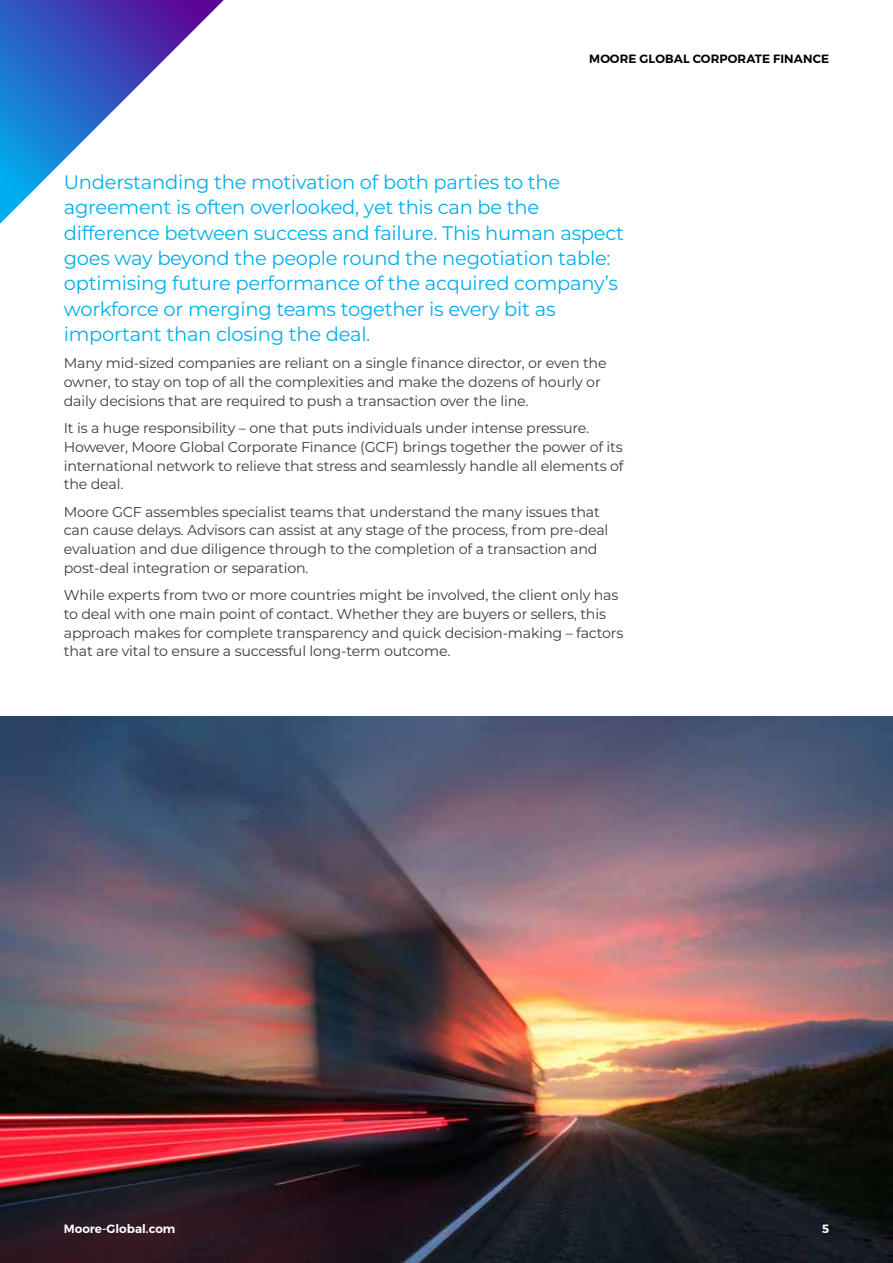
<style>
.page{position:relative;width:893px;height:1263px;background:#fff}
.page>*{position:absolute;margin:0;border:0;box-sizing:border-box;transform-origin:0 0}
.t1{font:19.5px/25.3px "Montserrat";letter-spacing:-.015em;color:#00aeef}
.t2{font:14.25px/18.8px "Montserrat";letter-spacing:-.015em;color:#3c3c3b}
.t3{font:600 12px "Montserrat";letter-spacing:.01em;color:#000}
.t4{font:600 12px "Montserrat";color:#fff}
</style>
<div class="page">
<img style="left:0;top:717px;width:893px;height:546px">
<svg style="left:0;top:0;width:224px;height:224px"></svg>
<p class="t3" style="left:589px;top:53px;width:241px">MOORE GLOBAL CORPORATE FINANCE</p>
<p class="t1" style="left:64px;top:171px;width:562px">Understanding the motivation of both parties to the agreement is often overlooked, yet this can be the difference between success and failure. This human aspect goes way beyond the people round the negotiation table: optimising future performance of the acquired company’s workforce or merging teams together is every bit as important than closing the deal.</p>
<p class="t2" style="left:64px;top:355px;width:544px">Many mid-sized companies are reliant on a single finance director, or even the owner, to stay on top of all the complexities and make the dozens of hourly or daily decisions that are required to push a transaction over the line.</p>
<p class="t2" style="left:64px;top:420px;width:561px">It is a huge responsibility – one that puts individuals under intense pressure.<br>However, Moore Global Corporate Finance (GCF) brings together the power of its international network to relieve that stress and seamlessly handle all elements of the deal.</p>
<p class="t2" style="left:64px;top:503px;width:546px">Moore GCF assembles specialist teams that understand the many issues that can cause delays. Advisors can assist at any stage of the process, from pre-deal evaluation and due diligence through to the completion of a transaction and post-deal integration or separation.</p>
<p class="t2" style="left:64px;top:587px;width:561px">While experts from two or more countries might be involved, the client only has to deal with one main point of contact. Whether they are buyers or sellers, this approach makes for complete transparency and quick decision-making – factors that are vital to ensure a successful long-term outcome.</p>
<p class="t4" style="left:64px;top:1224px;width:113px">Moore-Global.com</p>
<p class="t4" style="left:822px;top:1224px;width:9px">5</p>
</div>
